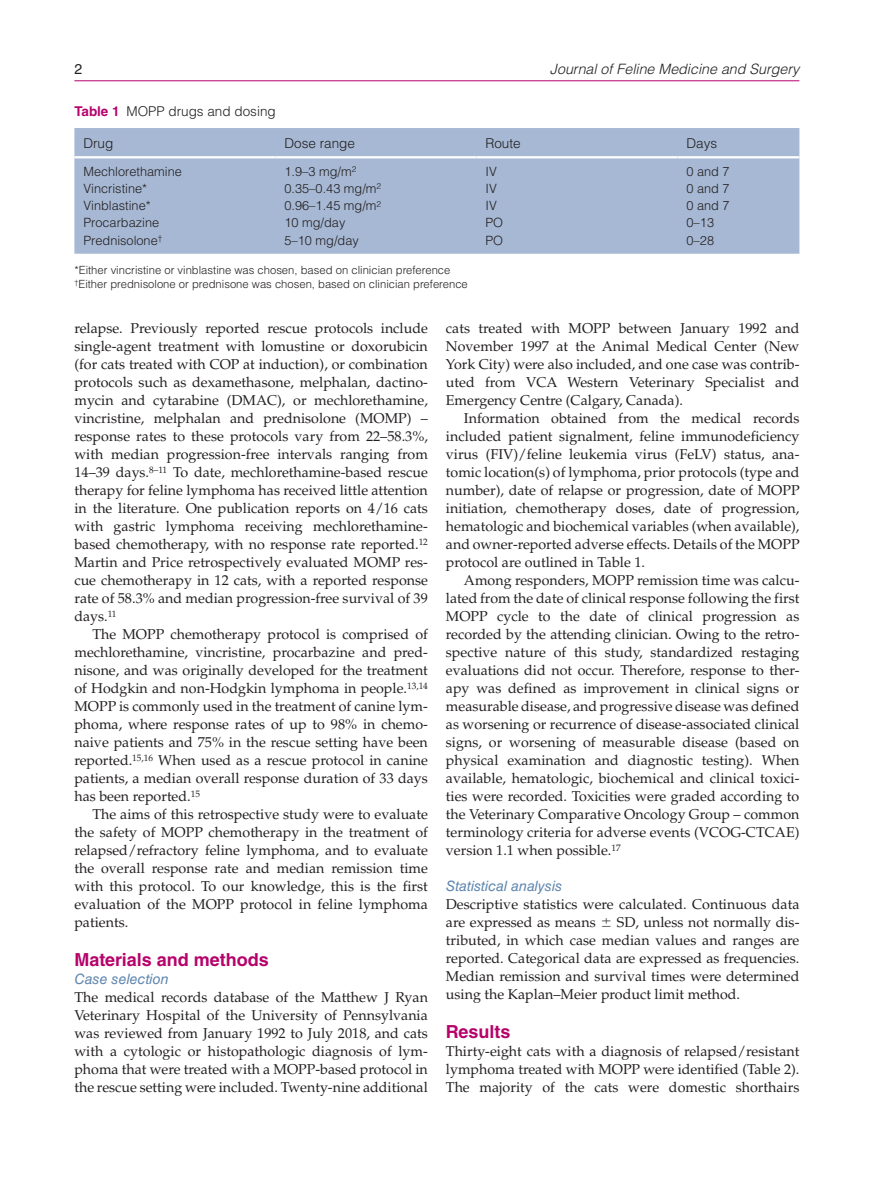
<style>
.page{position:relative;width:893px;height:1191px;background:#fff}
.page>*{position:absolute;margin:0;border:0;box-sizing:border-box;transform-origin:0 0}
.t1{font:700 18px "Helvetica LT Std";color:#b6036c}
.t2{font:14.25px/18px "Palatino LT Std";color:#231f20;text-align:justify}
.t3{font:italic 300 14.25px "Helvetica LT Std";color:#231f20}
.t4{font:italic 14.25px "Helvetica LT Std";color:#5e85ae}
.t5{font:14.25px "Helvetica LT Std";color:#231f20}
.t6{font:300 13.5px "Helvetica LT Std";color:#231f20}
.t7{font:300 12.75px "Helvetica LT Std";color:#231f20}
.t8{font:300 11.25px/14.2px "Helvetica LT Std";color:#231f20}
.s1{font-weight:700;color:#b6036c}
</style>
<div class="page">
<hr style="left:74px;top:80px;width:725px;height:1px;background:#b6036c">
<div style="left:74px;top:128px;width:725px;height:126px;background:#a6b8d3"></div>
<hr style="left:74px;top:156px;width:201px;height:2px;background:#fff">
<hr style="left:275px;top:156px;width:201px;height:2px;background:#fff">
<hr style="left:476px;top:156px;width:201px;height:2px;background:#fff">
<hr style="left:677px;top:156px;width:122px;height:2px;background:#fff">
<p class="t5" style="left:74px;top:61px;width:9px">2</p>
<p class="t3" style="left:550px;top:60px;width:251px">Journal of Feline Medicine and Surgery</p>
<p class="t6" style="left:74px;top:103px;width:203px"><span class="s1">Table 1</span> MOPP drugs and dosing</p>
<p class="t6" style="left:83px;top:135px;width:31px">Drug</p>
<p class="t6" style="left:284px;top:135px;width:72px">Dose range</p>
<p class="t6" style="left:485px;top:135px;width:37px">Route</p>
<p class="t6" style="left:686px;top:135px;width:32px">Days</p>
<p class="t7" style="left:83px;top:163px;width:100px">Mechlorethamine</p>
<p class="t7" style="left:284px;top:163px;width:73px">1.9–3 mg/m<sup>2</sup></p>
<p class="t7" style="left:485px;top:163px;width:13px">IV</p>
<p class="t7" style="left:686px;top:163px;width:45px">0 and 7</p>
<p class="t7" style="left:83px;top:180px;width:65px">Vincristine*</p>
<p class="t7" style="left:284px;top:180px;width:98px">0.35–0.43 mg/m<sup>2</sup></p>
<p class="t7" style="left:485px;top:180px;width:13px">IV</p>
<p class="t7" style="left:686px;top:180px;width:45px">0 and 7</p>
<p class="t7" style="left:83px;top:198px;width:69px">Vinblastine*</p>
<p class="t7" style="left:284px;top:198px;width:98px">0.96–1.45 mg/m<sup>2</sup></p>
<p class="t7" style="left:485px;top:198px;width:13px">IV</p>
<p class="t7" style="left:686px;top:198px;width:45px">0 and 7</p>
<p class="t7" style="left:83px;top:215px;width:77px">Procarbazine</p>
<p class="t7" style="left:284px;top:215px;width:62px">10 mg/day</p>
<p class="t7" style="left:485px;top:215px;width:19px">PO</p>
<p class="t7" style="left:686px;top:215px;width:29px">0–13</p>
<p class="t7" style="left:83px;top:232px;width:80px">Prednisolone<sup>†</sup></p>
<p class="t7" style="left:284px;top:232px;width:76px">5–10 mg/day</p>
<p class="t7" style="left:485px;top:232px;width:19px">PO</p>
<p class="t7" style="left:686px;top:232px;width:29px">0–28</p>
<p class="t8" style="left:74px;top:263px;width:395px">*Either vincristine or vinblastine was chosen, based on clinician preference <sup>†</sup>Either prednisolone or prednisone was chosen, based on clinician preference</p>
<p class="t2" style="left:74px;top:319px;width:355px">relapse. Previously reported rescue protocols include single-agent treatment with lomustine or doxorubicin (for cats treated with COP at induction), or combination protocols such as dexamethasone, melphalan, dactino&shy;mycin and cytarabine (DMAC), or mechlorethamine, vincristine, melphalan and prednisolone (MOMP) – response rates to these protocols vary from 22–58.3%, with median progression-free intervals ranging from 14–39 days.<sup>8–11</sup> To date, mechlorethamine-based rescue therapy for feline lymphoma has received little attention in the literature. One publication reports on 4/16 cats with gastric lymphoma receiving mechlorethamine&shy;based chemotherapy, with no response rate reported.<sup>12<br></sup>Martin and Price retrospectively evaluated MOMP res&shy;cue chemotherapy in 12 cats, with a reported response rate of 58.3% and median progression-free survival of 39 days.<sup>11</sup></p>
<p class="t2" style="left:74px;top:625px;width:355px;text-indent:18px">The MOPP chemotherapy protocol is comprised of mechlorethamine, vincristine, procarbazine and pred&shy;nisone, and was originally developed for the treatment of Hodgkin and non-Hodgkin lymphoma in people.<sup>13,14<br></sup>MOPP is commonly used in the treatment of canine lym&shy;phoma, where response rates of up to 98% in chemo&shy;naive patients and 75% in the rescue setting have been reported.<sup>15,16</sup> When used as a rescue protocol in canine patients, a median overall response duration of 33 days has been reported.<sup>15</sup></p>
<p class="t2" style="left:74px;top:805px;width:355px;text-indent:18px">The aims of this retrospective study were to evaluate the safety of MOPP chemotherapy in the treatment of relapsed/refractory feline lymphoma, and to evaluate the overall response rate and median remission time with this protocol. To our knowledge, this is the first evaluation of the MOPP protocol in feline lymphoma patients.</p>
<p class="t1" style="left:74px;top:948px;width:196px">Materials and methods</p>
<p class="t4" style="left:74px;top:970px;width:96px">Case selection</p>
<p class="t2" style="left:74px;top:988px;width:355px">The medical records database of the Matthew J Ryan Veterinary Hospital of the University of Pennsylvania was reviewed from January 1992 to July 2018, and cats with a cytologic or histopathologic diagnosis of lym&shy;phoma that were treated with a MOPP-based protocol in the rescue setting were included. Twenty-nine additional</p>
<p class="t2" style="left:446px;top:319px;width:355px">cats treated with MOPP between January 1992 and November 1997 at the Animal Medical Center (New York City) were also included, and one case was contrib&shy;uted from VCA Western Veterinary Specialist and Emergency Centre (Calgary, Canada).</p>
<p class="t2" style="left:446px;top:409px;width:355px;text-indent:18px">Information obtained from the medical records included patient signalment, feline immunodeficiency virus (FIV)/feline leukemia virus (FeLV) status, ana&shy;tomic location(s) of lymphoma, prior protocols (type and number), date of relapse or progression, date of MOPP initiation, chemotherapy doses, date of progression, hematologic and biochemical variables (when available), and owner-reported adverse effects. Details of the MOPP protocol are outlined in Table 1.</p>
<p class="t2" style="left:446px;top:571px;width:355px;text-indent:18px">Among responders, MOPP remission time was calcu&shy;lated from the date of clinical response following the first MOPP cycle to the date of clinical progression as recorded by the attending clinician. Owing to the retro&shy;spective nature of this study, standardized restaging evaluations did not occur. Therefore, response to ther&shy;apy was defined as improvement in clinical signs or measurable disease, and progressive disease was defined as worsening or recurrence of disease-associated clinical signs, or worsening of measurable disease (based on physical examination and diagnostic testing). When available, hematologic, biochemical and clinical toxici&shy;ties were recorded. Toxicities were graded according to the Veterinary Comparative Oncology Group – common terminology criteria for adverse events (VCOG-CTCAE) version 1.1 when possible.<sup>17</sup></p>
<p class="t4" style="left:446px;top:877px;width:118px">Statistical analysis</p>
<p class="t2" style="left:446px;top:895px;width:355px">Descriptive statistics were calculated. Continuous data are expressed as means</p>
<p class="t2" style="left:446px;top:913px;width:355px;text-indent:171px">SD, unless not normally dis&shy;tributed, in which case median values and ranges are reported. Categorical data are expressed as frequencies.<br>Median remission and survival times were determined using the Kaplan–Meier product limit method.</p>
<p class="t1" style="left:446px;top:1020px;width:66px">Results</p>
<p class="t2" style="left:446px;top:1042px;width:355px">Thirty-eight cats with a diagnosis of relapsed/resistant lymphoma treated with MOPP were identified (Table 2).<br>The majority of the cats were domestic shorthairs</p>
</div>
